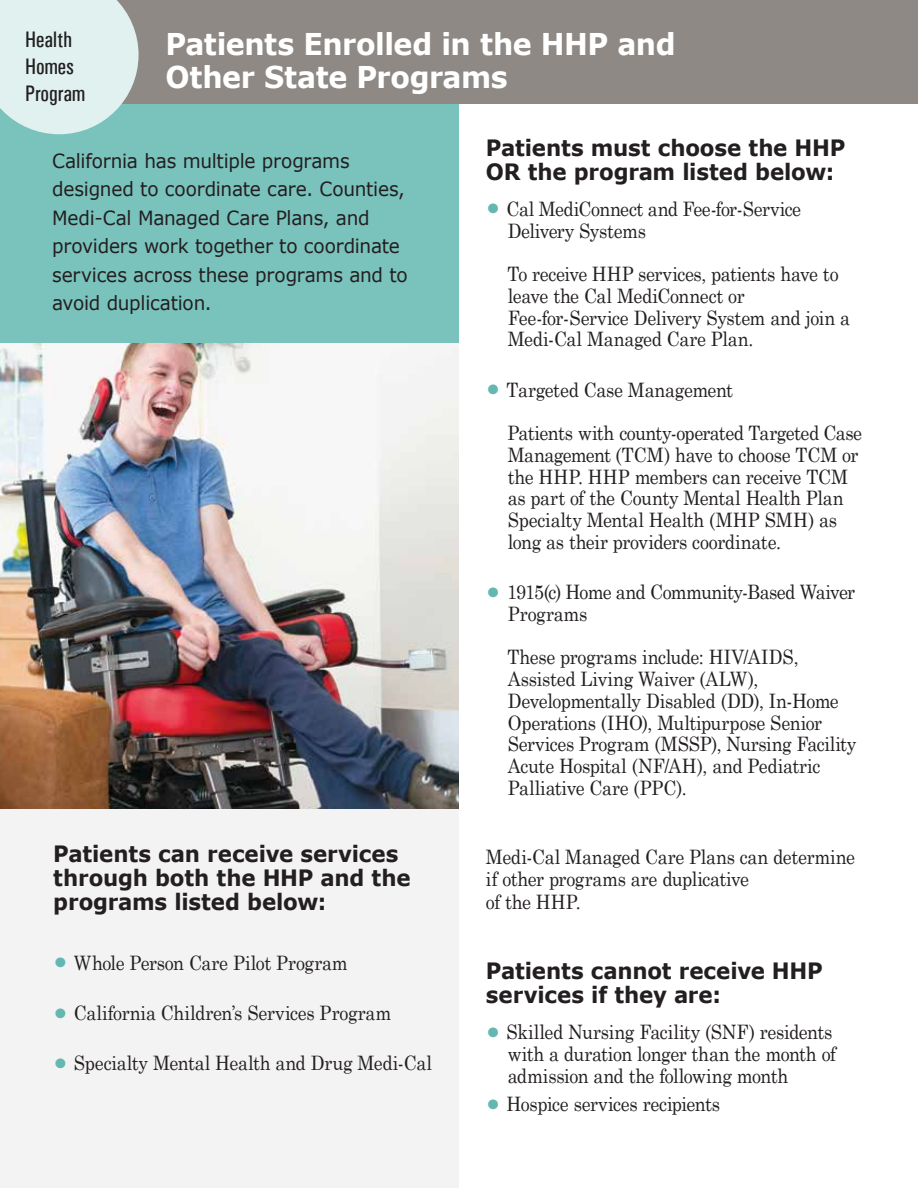
<style>
.page{position:relative;width:918px;height:1188px;background:#fff}
.page>*{position:absolute;margin:0;border:0;box-sizing:border-box;transform-origin:0 0}
.t1{font:700 30px/33px "Verdana";letter-spacing:-.015em;color:#fff;scale:.95 1}
.t2{font:700 22.5px/24px "Verdana";letter-spacing:-.005em;color:#231f20;scale:.95 1}
.t3{font:22.5px/27px "Univers Condensed";color:#231f20;scale:.95 1}
.t4{font:19.8px/21.8px "Century Schoolbook";letter-spacing:-.02em;color:#231f20;scale:.9 1}
.t5{font:19.5px/28.5px "Verdana";letter-spacing:-.01em;color:#231f20;scale:.95 1}
.s1{font-family:"Verdana";font-size:27px;color:#64b8b2}
</style>
<div class="page">
<div style="left:0;top:344px;width:459px;height:844px;background:#f4f3f3"></div>
<div style="left:0;top:103px;width:459px;height:241px;background:#7ac2bc"></div>
<div style="left:0;top:0;width:918px;height:103px;background:#8e8984"></div>
<img style="left:0;top:344px;width:459px;height:465px">
<svg style="left:0;top:0;width:139px;height:134px;background:#d4e9e7"></svg>
<p class="t3" style="left:25px;top:26px;width:65px">Health<br>Homes<br>Program</p>
<h1 class="t1" style="left:165px;top:27px;width:539px">Patients Enrolled in the HHP and<br>Other State Programs</h1>
<p class="t5" style="left:52px;top:146px;width:376px">California has multiple programs designed to coordinate care. Counties, Medi-Cal Managed Care Plans, and providers work together to coordinate services across these programs and to avoid duplication.</p>
<p class="t2" style="left:53px;top:841px;width:378px">Patients can receive services through both the HHP and the programs listed below:</p>
<p class="t4" style="left:53px;top:950px;width:329px"><span class="s1">•</span> Whole Person Care Pilot Program</p>
<p class="t4" style="left:53px;top:1000px;width:377px"><span class="s1">•</span> California Children’s Services Program</p>
<p class="t4" style="left:53px;top:1051px;width:422px"><span class="s1">•</span> Specialty Mental Health and Drug Medi-Cal</p>
<p class="t2" style="left:486px;top:135px;width:380px">Patients must choose the HHP<br>OR the program listed below:</p>
<p class="t4" style="left:508px;top:196px;width:328px;text-indent:-22px"><span class="s1">•</span> Cal MediConnect and Fee-for-Service<br>Delivery Systems</p>
<p class="t4" style="left:507px;top:261px;width:382px">To receive HHP services, patients have to leave the Cal MediConnect or Fee-for-Service Delivery System and join a Medi-Cal Managed Care Plan.</p>
<p class="t4" style="left:507px;top:366px;width:396px;line-height:43.5px;text-indent:-21px"><span class="s1">•</span> Targeted Case Management<br>Patients with county-operated Targeted Case</p>
<p class="t4" style="left:508px;top:442px;width:391px">Management (TCM) have to choose TCM or the HHP. HHP members can receive TCM as part of the County Mental Health Plan Specialty Mental Health (MHP SMH) as long as their providers coordinate.</p>
<p class="t4" style="left:508px;top:579px;width:388px;text-indent:-22px"><span class="s1">•</span> 1915(c) Home and Community-Based Waiver<br>Programs</p>
<p class="t4" style="left:507px;top:645px;width:389px">These programs include: HIV/AIDS, Assisted Living Waiver (ALW), Developmentally Disabled (DD), In-Home Operations (IHO), Multipurpose Senior Services Program (MSSP), Nursing Facility Acute Hospital (NF/AH), and Pediatric Palliative Care (PPC).</p>
<p class="t4" style="left:486px;top:844px;width:412px;line-height:22.5px">Medi-Cal Managed Care Plans can determine if other programs are duplicative<br>of the HHP.</p>
<p class="t2" style="left:486px;top:959px;width:356px">Patients cannot receive HHP services if they are:</p>
<p class="t4" style="left:508px;top:1020px;width:366px;text-indent:-22px"><span class="s1">•</span> Skilled Nursing Facility (SNF) residents with a duration longer than the month of admission and the following month</p>
<p class="t4" style="left:486px;top:1092px;width:262px"><span class="s1">•</span> Hospice services recipients</p>
</div>
